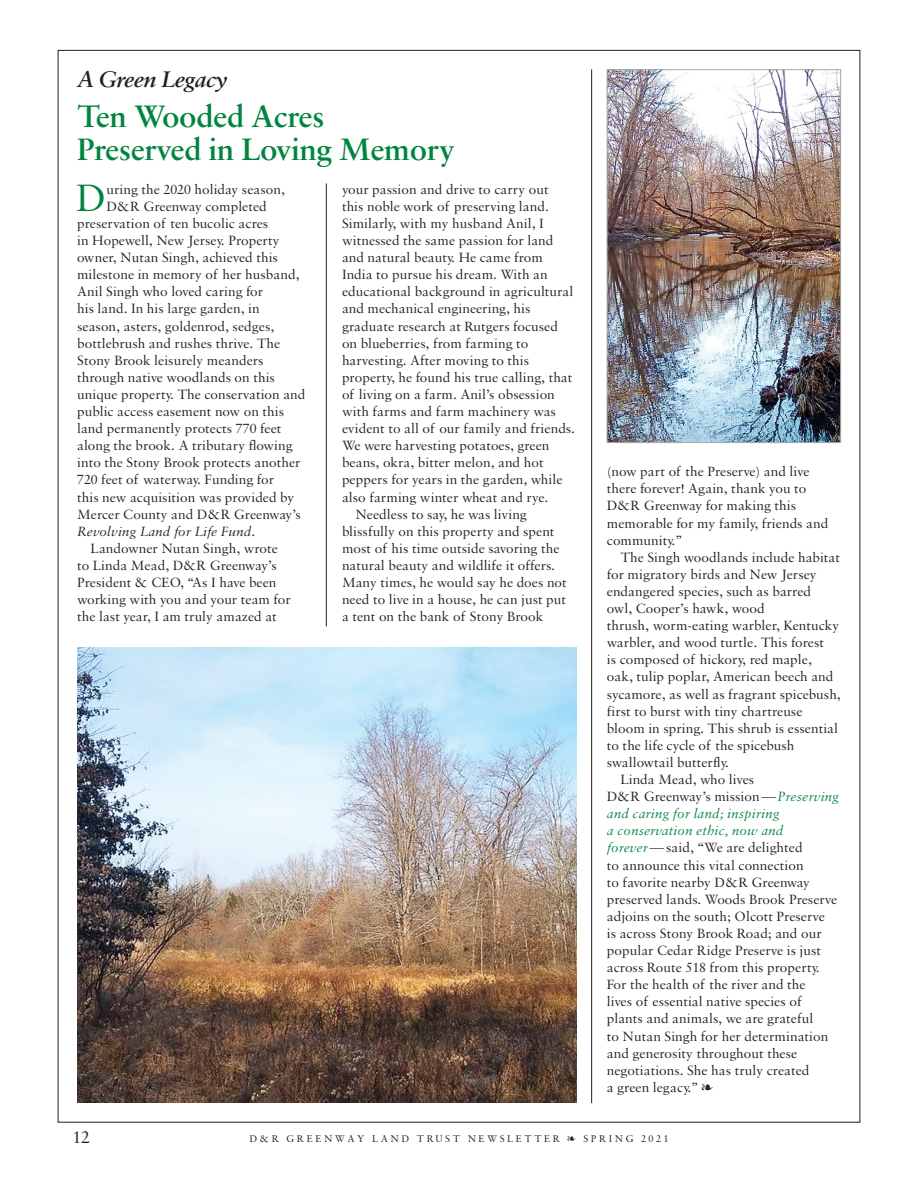
<style>
.page{position:relative;width:918px;height:1188px;background:#fff}
.page>*{position:absolute;margin:0;border:0;box-sizing:border-box;transform-origin:0 0}
.Normal-first{font:40.5px "Sabon";color:#00853f}
.h-1{font:600 33px/33px "Sabon";letter-spacing:-.015em;color:#00853f}
.h-5{font:italic 600 24px "Sabon";letter-spacing:-.02em;color:#231f20}
.t1{font:18px "Sabon";color:#231f20}
.Normal-first-2{font:14.25px/17.1px "Sabon";letter-spacing:.005em;color:#231f20}
.Normal-first-3{font:italic 14.25px "Sabon";letter-spacing:.005em;color:#231f20}
.t2{font:10.5px "Sabon";letter-spacing:.24em;color:#231f20}
.s1{font-style:normal}
.s2{font-style:italic;color:#00853f}
</style>
<div class="page">
<hr style="left:326px;top:183px;width:1px;height:443px;background:#231f20">
<hr style="left:591px;top:69px;width:1px;height:1034px;background:#231f20">
<img style="left:77px;top:648px;width:499px;height:454px">
<img style="left:609px;top:71px;width:230px;height:370px">
<div style="left:607px;top:69px;width:234px;height:374px;border:1px solid #a7a9ac"></div>
<p class="h-5" style="left:77px;top:64px;width:151px">A Green Legacy</p>
<p class="h-1" style="left:77px;top:100px;width:379px">Ten Wooded Acres<br>Preserved in Loving Memory</p>
<p class="Normal-first" style="left:76px;top:173px;width:32px">D</p>
<p class="Normal-first-2" style="left:106px;top:180px;width:180px">uring the 2020 holiday season,</p>
<p class="Normal-first-2" style="left:106px;top:197px;width:162px">D&amp;R Greenway completed</p>
<p class="Normal-first-2" style="left:77px;top:214px;width:193px">preservation of ten bucolic acres</p>
<p class="Normal-first-2" style="left:77px;top:232px;width:204px">in Hopewell, New Jersey. Property</p>
<p class="Normal-first-2" style="left:77px;top:249px;width:202px">owner, Nutan Singh, achieved this</p>
<p class="Normal-first-2" style="left:77px;top:266px;width:224px">milestone in memory of her husband,</p>
<p class="Normal-first-2" style="left:77px;top:283px;width:188px">Anil Singh who loved caring for</p>
<p class="Normal-first-2" style="left:77px;top:300px;width:184px">his land. In his large garden, in</p>
<p class="Normal-first-2" style="left:77px;top:317px;width:199px">season, asters, goldenrod, sedges,</p>
<p class="Normal-first-2" style="left:77px;top:334px;width:205px">bottlebrush and rushes thrive. The</p>
<p class="Normal-first-2" style="left:77px;top:351px;width:188px">Stony Brook leisurely meanders</p>
<p class="Normal-first-2" style="left:77px;top:368px;width:199px">through native woodlands on this</p>
<p class="Normal-first-2" style="left:77px;top:385px;width:230px">unique property. The conservation and</p>
<p class="Normal-first-2" style="left:77px;top:403px;width:208px">public access easement now on this</p>
<p class="Normal-first-2" style="left:77px;top:420px;width:206px">land permanently protects 770 feet</p>
<p class="Normal-first-2" style="left:77px;top:437px;width:217px">along the brook. A tributary flowing</p>
<p class="Normal-first-2" style="left:77px;top:454px;width:225px">into the Stony Brook protects another</p>
<p class="Normal-first-2" style="left:77px;top:471px;width:198px">720 feet of waterway. Funding for</p>
<p class="Normal-first-2" style="left:77px;top:488px;width:219px">this new acquisition was provided by</p>
<p class="Normal-first-2" style="left:77px;top:505px;width:225px">Mercer County and D&amp;R Greenway’s</p>
<p class="Normal-first-3" style="left:77px;top:522px;width:180px">Revolving Land for Life Fund<span class="s1">.</span></p>
<p class="Normal-first-2" style="left:77px;top:539px;width:215px;text-indent:14px">Landowner Nutan Singh, wrote to Linda Mead, D&amp;R Greenway’s<br>President &amp; CEO, “As I have been working with you and your team for the last year, I am truly amazed at</p>
<p class="Normal-first-2" style="left:342px;top:180px;width:234px">your passion and drive to carry out<br>this noble work of preserving land.<br>Similarly, with my husband Anil, I witnessed the same passion for land and natural beauty. He came from India to pursue his dream. With an educational background in agricultural and mechanical engineering, his graduate research at Rutgers focused on blueberries, from farming to harvesting. After moving to this property, he found his true calling, that of living on a farm. Anil’s obsession with farms and farm machinery was evident to all of our family and friends.<br>We were harvesting potatoes, green beans, okra, bitter melon, and hot peppers for years in the garden, while also farming winter wheat and rye.</p>
<p class="Normal-first-2" style="left:342px;top:505px;width:226px;text-indent:14px">Needless to say, he was living blissfully on this property and spent most of his time outside savoring the natural beauty and wildlife it offers.<br>Many times, he would say he does not need to live in a house, he can just put a tent on the bank of Stony Brook</p>
<p class="Normal-first-2" style="left:607px;top:463px;width:223px">(now part of the Preserve) and live there forever! Again, thank you to<br>D&amp;R Greenway for making this memorable for my family, friends and community.”</p>
<p class="Normal-first-2" style="left:607px;top:548px;width:235px;text-indent:14px">The Singh woodlands include habitat for migratory birds and New Jersey endangered species, such as barred<br>owl, Cooper’s hawk, wood<br>thrush, worm-eating warbler, Kentucky warbler, and wood turtle. This forest<br>is composed of hickory, red maple, oak, tulip poplar, American beech and sycamore, as well as fragrant spicebush, first to burst with tiny chartreuse bloom in spring. This shrub is essential to the life cycle of the spicebush swallowtail butterfly.</p>
<p class="Normal-first-2" style="left:607px;top:771px;width:234px;text-indent:14px">Linda Mead, who lives<br>D&amp;R Greenway’s mission—<span class="s2">Preserving and caring for land; inspiring<br>a conservation ethic, now and forever</span>—said, “We are delighted<br>to announce this vital connection<br>to favorite nearby D&amp;R Greenway preserved lands. Woods Brook Preserve adjoins on the south; Olcott Preserve<br>is across Stony Brook Road; and our popular Cedar Ridge Preserve is just across Route 518 from this property.<br>For the health of the river and the<br>lives of essential native species of plants and animals, we are grateful<br>to Nutan Singh for her determination and generosity throughout these negotiations. She has truly created<br>a green legacy.” ❧</p>
<p class="t1" style="left:72px;top:1126px;width:19px">12</p>
<p class="t2" style="left:249px;top:1132px;width:421px">D&amp;R GREENWAY LAND TRUST NEWSLETTER ❧ SPRING 2021</p>
</div>
